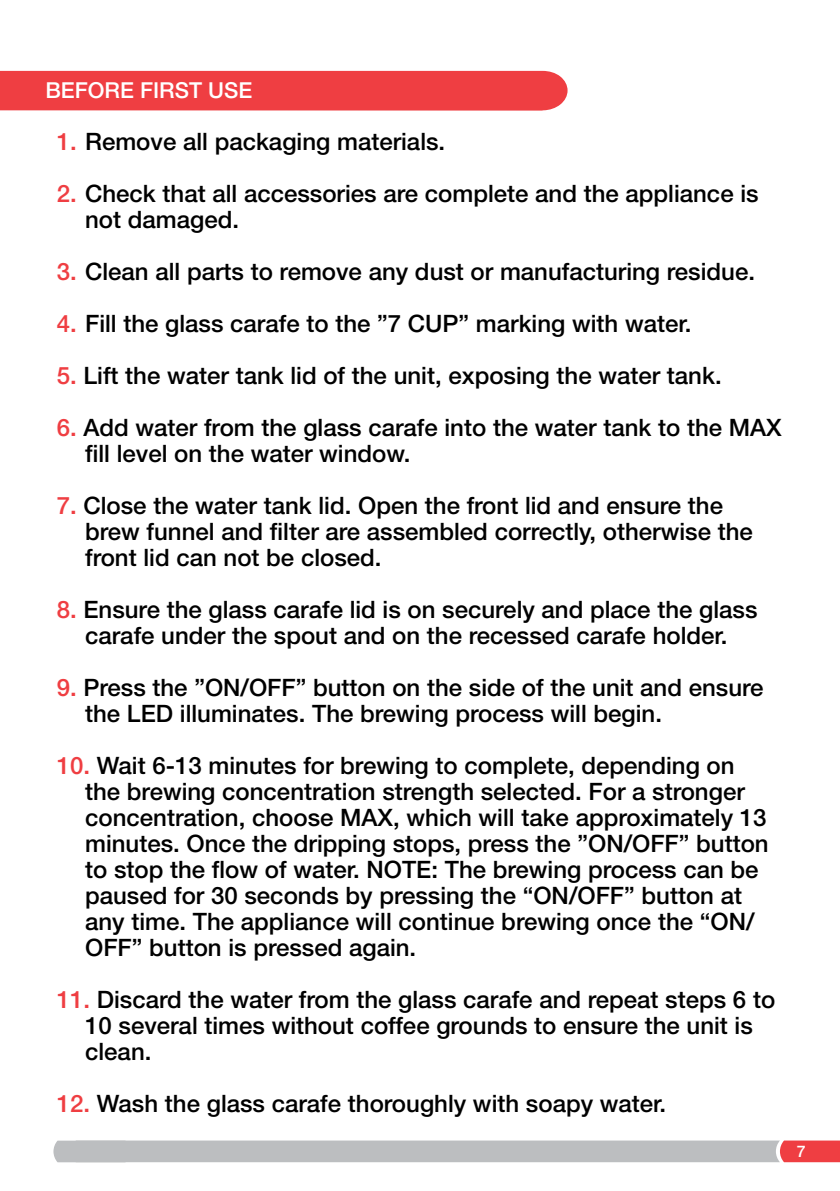
<style>
.page{position:relative;width:840px;height:1191px;background:#fff}
.page>*{position:absolute;margin:0;border:0;box-sizing:border-box;transform-origin:0 0}
.t1{font:500 24px/26px "Helvetica Neue LT Std";color:#000}
.t2{font:500 22px "Helvetica Neue LT Std";color:#fff}
.t3{font:500 16px "Helvetica Neue LT Std";color:#fff}
.s1{color:#ef3e42}
</style>
<div class="page">
<svg style="left:53px;top:1140px;width:786px;height:22px;background:#c1b6b9"></svg>
<div style="left:0;top:71px;width:567px;height:40px;background:#ef3e42"></div>
<p class="t2" style="left:45px;top:77px;width:208px">BEFORE FIRST USE</p>
<p class="t1" style="left:57px;top:128px;width:390px"><span class="s1">1.</span> Remove all packaging materials.</p>
<p class="t1" style="left:85px;top:180px;width:674px;text-indent:-28px"><span class="s1">2.</span> Check that all accessories are complete and the appliance is not damaged.</p>
<p class="t1" style="left:57px;top:258px;width:699px"><span class="s1">3.</span> Clean all parts to remove any dust or manufacturing residue.</p>
<p class="t1" style="left:57px;top:310px;width:635px"><span class="s1">4.</span> Fill the glass carafe to the ”7 CUP” marking with water.</p>
<p class="t1" style="left:57px;top:362px;width:666px"><span class="s1">5.</span> Lift the water tank lid of the unit, exposing the water tank.</p>
<p class="t1" style="left:85px;top:414px;width:697px;text-indent:-28px"><span class="s1">6.</span> Add water from the glass carafe into the water tank to the MAX fill level on the water window.</p>
<p class="t1" style="left:85px;top:492px;width:669px;text-indent:-28px"><span class="s1">7.</span> Close the water tank lid. Open the front lid and ensure the brew funnel and filter are assembled correctly, otherwise the front lid can not be closed.</p>
<p class="t1" style="left:57px;top:596px;width:701px;text-align:center"><span class="s1">8.</span> Ensure the glass carafe lid is on securely and place the glass carafe under the spout and on the recessed carafe holder.</p>
<p class="t1" style="left:85px;top:674px;width:679px;text-indent:-28px"><span class="s1">9.</span> Press the ”ON/OFF” button on the side of the unit and ensure the LED illuminates. The brewing process will begin.</p>
<p class="t1" style="left:85px;top:752px;width:684px;text-indent:-28px"><span class="s1">10.</span> Wait 6-13 minutes for brewing to complete, depending on the brewing concentration strength selected. For a stronger concentration, choose MAX, which will take approximately 13 minutes. Once the dripping stops, press the ”ON/OFF” button to stop the flow of water. NOTE: The brewing process can be paused for 30 seconds by pressing the “ON/OFF” button at any time. The appliance will continue brewing once the “ON/ OFF” button is pressed again.</p>
<p class="t1" style="left:85px;top:986px;width:691px;text-indent:-28px"><span class="s1">11.</span> Discard the water from the glass carafe and repeat steps 6 to<br>10 several times without coffee grounds to ensure the unit is clean.</p>
<p class="t1" style="left:57px;top:1090px;width:610px"><span class="s1">12.</span> Wash the glass carafe thoroughly with soapy water.</p>
<p class="t3" style="left:796px;top:1141px;width:10px">7</p>
</div>
